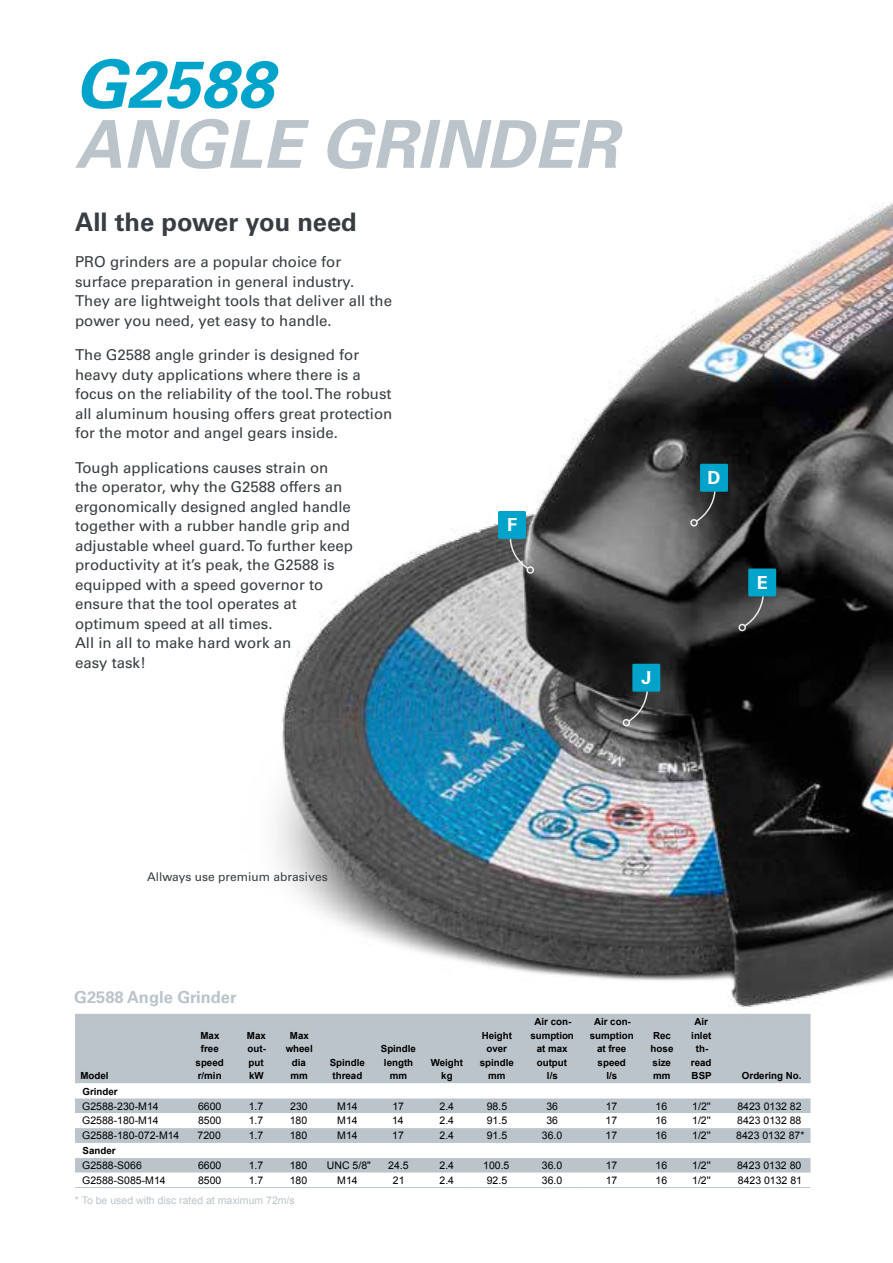
<style>
.page{position:relative;width:893px;height:1263px;background:#fff}
.page>*{position:absolute;margin:0;border:0;box-sizing:border-box;transform-origin:0 0}
.t1{font:italic 700 66px "Univers LT Std";color:#bbc4ca}
.t2{font:italic 700 66px "Univers LT Std";color:#00a3c9}
.t3{font:700 25.5px "Univers LT Std";color:#373d42}
.t4{font:700 18px "Univers LT Std";color:#fff}
.t5{font:700 16.5px "Univers LT Std";color:#bbc4ca}
.t6{font:15px/19.5px "Univers LT Std";color:#373d42}
.t7{font:12px "Univers LT Std";color:#373d42}
.t8{font:10.5px "Arial";color:#000}
.t9{font:10.5px "Arial";color:#bbc4ca}
.t10{font:700 9.75px/13.5px "Arial";color:#000;text-align:center}
</style>
<div class="page">
<div style="left:75px;top:1014px;width:735px;height:69px;background:#bbc4ca"></div>
<svg style="left:75px;top:1083px;width:735px;height:90px"></svg>
<hr style="left:75px;top:1187px;width:107px;height:1px;background:#bbc4ca">
<hr style="left:182px;top:1187px;width:51px;height:1px;background:#bbc4ca">
<hr style="left:233px;top:1187px;width:42px;height:1px;background:#bbc4ca">
<hr style="left:275px;top:1187px;width:44px;height:1px;background:#bbc4ca">
<hr style="left:319px;top:1187px;width:52px;height:1px;background:#bbc4ca">
<hr style="left:371px;top:1187px;width:50px;height:1px;background:#bbc4ca">
<hr style="left:421px;top:1187px;width:47px;height:1px;background:#bbc4ca">
<hr style="left:468px;top:1187px;width:53px;height:1px;background:#bbc4ca">
<hr style="left:521px;top:1187px;width:58px;height:1px;background:#bbc4ca">
<hr style="left:579px;top:1187px;width:61px;height:1px;background:#bbc4ca">
<hr style="left:640px;top:1187px;width:39px;height:1px;background:#bbc4ca">
<hr style="left:679px;top:1187px;width:40px;height:1px;background:#bbc4ca">
<hr style="left:719px;top:1187px;width:91px;height:1px;background:#bbc4ca">
<img style="left:104px;top:203px;width:789px;height:870px">
<svg style="left:627px;top:686px;width:22px;height:37px"></svg>
<div style="left:623px;top:719px;width:7px;height:7px;border:2px solid #fff;border-radius:50%"></div>
<div style="left:632px;top:664px;width:28px;height:28px;background:#00a3c9;border-radius:2px"></div>
<svg style="left:694px;top:486px;width:22px;height:37px"></svg>
<div style="left:690px;top:519px;width:8px;height:7px;border:2px solid #fff;border-radius:50%"></div>
<div style="left:700px;top:464px;width:28px;height:28px;background:#00a3c9;border-radius:2px"></div>
<svg style="left:743px;top:591px;width:22px;height:37px"></svg>
<div style="left:738px;top:624px;width:8px;height:7px;border:2px solid #fff;border-radius:50%"></div>
<div style="left:748px;top:568px;width:28px;height:28px;background:#00a3c9;border-radius:2px"></div>
<svg style="left:509px;top:535px;width:21px;height:35px"></svg>
<div style="left:527px;top:566px;width:7px;height:8px;border:2px solid #fff;border-radius:50%"></div>
<div style="left:498px;top:511px;width:28px;height:28px;background:#00a3c9;border-radius:2px"></div>
<h1 class="t2" style="left:75px;top:46px;width:200px">G2588</h1>
<h1 class="t1" style="left:75px;top:106px;width:544px">ANGLE GRINDER</h1>
<h2 class="t3" style="left:75px;top:207px;width:283px">All the power you need</h2>
<p class="t6" style="left:75px;top:252px;width:319px">PRO grinders are a popular choice for surface preparation in general industry.<br>They are lightweight tools that deliver all the power you need, yet easy to handle.</p>
<p class="t6" style="left:75px;top:345px;width:319px">The G2588 angle grinder is designed for heavy duty applications where there is a focus on the reliability of the tool. The robust all aluminum housing offers great protection for the motor and angel gears inside.</p>
<p class="t6" style="left:75px;top:458px;width:280px">Tough applications causes strain on the operator, why the G2588 offers an ergonomically designed angled handle together with a rubber handle grip and adjustable wheel guard. To further keep productivity at it’s peak, the G2588 is equipped with a speed governor to ensure that the tool operates at optimum speed at all times.<br>All in all to make hard work an<br>easy task!</p>
<p class="t4" style="left:507px;top:515px;width:12px">F</p>
<p class="t4" style="left:641px;top:667px;width:12px">J</p>
<p class="t4" style="left:707px;top:467px;width:14px">D</p>
<p class="t4" style="left:757px;top:572px;width:12px">E</p>
<p class="t7" style="left:147px;top:870px;width:182px">Allways use premium abrasives</p>
<p class="t5" style="left:74px;top:988px;width:164px">G2588 Angle Grinder</p>
<p class="t10" style="left:80px;top:1069px;width:30px">Model</p>
<p class="t10" style="left:196px;top:1029px;width:30px">Max free speed r/min</p>
<p class="t10" style="left:247px;top:1029px;width:21px;text-align:left">Max out&shy;put kW</p>
<p class="t10" style="left:286px;top:1029px;width:29px">Max wheel dia mm</p>
<p class="t10" style="left:330px;top:1056px;width:37px;text-align:left">Spindle thread</p>
<p class="t10" style="left:381px;top:1042px;width:36px">Spindle length mm</p>
<p class="t10" style="left:431px;top:1056px;width:34px">Weight kg</p>
<p class="t10" style="left:480px;top:1029px;width:36px">Height over spindle mm</p>
<p class="t10" style="left:530px;top:1015px;width:45px">Air con&shy;sumption at max output l/s</p>
<p class="t10" style="left:590px;top:1015px;width:45px">Air con&shy;sumption at free speed<br>l/s</p>
<p class="t10" style="left:651px;top:1029px;width:24px;text-align:left">Rec hose size mm</p>
<p class="t10" style="left:691px;top:1015px;width:22px">Air inlet th&shy;read<br>BSP</p>
<p class="t10" style="left:742px;top:1069px;width:61px">Ordering No.</p>
<p class="t10" style="left:82px;top:1085px;width:37px">Grinder</p>
<p class="t8" style="left:82px;top:1099px;width:78px">G2588-230-M14</p>
<p class="t8" style="left:198px;top:1099px;width:25px">6600</p>
<p class="t8" style="left:249px;top:1099px;width:16px">1.7</p>
<p class="t8" style="left:290px;top:1099px;width:19px">230</p>
<p class="t8" style="left:337px;top:1099px;width:22px">M14</p>
<p class="t8" style="left:392px;top:1099px;width:13px">17</p>
<p class="t8" style="left:440px;top:1099px;width:16px">2.4</p>
<p class="t8" style="left:487px;top:1099px;width:22px">98.5</p>
<p class="t8" style="left:546px;top:1099px;width:13px">36</p>
<p class="t8" style="left:606px;top:1099px;width:13px">17</p>
<p class="t8" style="left:655px;top:1099px;width:13px">16</p>
<p class="t8" style="left:692px;top:1099px;width:20px">1/2''</p>
<p class="t8" style="left:737px;top:1099px;width:66px">8423 0132 82</p>
<p class="t8" style="left:82px;top:1114px;width:78px">G2588-180-M14</p>
<p class="t8" style="left:198px;top:1114px;width:25px">8500</p>
<p class="t8" style="left:249px;top:1114px;width:16px">1.7</p>
<p class="t8" style="left:290px;top:1114px;width:19px">180</p>
<p class="t8" style="left:337px;top:1114px;width:22px">M14</p>
<p class="t8" style="left:392px;top:1114px;width:13px">14</p>
<p class="t8" style="left:439px;top:1114px;width:16px">2.4</p>
<p class="t8" style="left:487px;top:1114px;width:22px">91.5</p>
<p class="t8" style="left:546px;top:1114px;width:13px">36</p>
<p class="t8" style="left:606px;top:1114px;width:13px">17</p>
<p class="t8" style="left:655px;top:1114px;width:13px">16</p>
<p class="t8" style="left:692px;top:1114px;width:20px">1/2''</p>
<p class="t8" style="left:737px;top:1114px;width:66px">8423 0132 88</p>
<p class="t8" style="left:82px;top:1129px;width:99px">G2588-180-072-M14</p>
<p class="t8" style="left:198px;top:1129px;width:25px">7200</p>
<p class="t8" style="left:249px;top:1129px;width:16px">1.7</p>
<p class="t8" style="left:290px;top:1129px;width:19px">180</p>
<p class="t8" style="left:337px;top:1129px;width:22px">M14</p>
<p class="t8" style="left:392px;top:1129px;width:13px">17</p>
<p class="t8" style="left:439px;top:1129px;width:16px">2.4</p>
<p class="t8" style="left:487px;top:1129px;width:22px">91.5</p>
<p class="t8" style="left:542px;top:1129px;width:22px">36.0</p>
<p class="t8" style="left:606px;top:1129px;width:13px">17</p>
<p class="t8" style="left:655px;top:1129px;width:13px">16</p>
<p class="t8" style="left:692px;top:1129px;width:20px">1/2''</p>
<p class="t8" style="left:736px;top:1129px;width:70px">8423 0132 87*</p>
<p class="t10" style="left:82px;top:1144px;width:35px">Sander</p>
<p class="t8" style="left:82px;top:1158px;width:61px">G2588-S066</p>
<p class="t8" style="left:198px;top:1158px;width:25px">6600</p>
<p class="t8" style="left:249px;top:1158px;width:16px">1.7</p>
<p class="t8" style="left:290px;top:1158px;width:19px">180</p>
<p class="t8" style="left:327px;top:1158px;width:45px">UNC 5/8"</p>
<p class="t8" style="left:388px;top:1158px;width:22px">24.5</p>
<p class="t8" style="left:440px;top:1158px;width:16px">2.4</p>
<p class="t8" style="left:483px;top:1158px;width:28px">100.5</p>
<p class="t8" style="left:542px;top:1158px;width:22px">36.0</p>
<p class="t8" style="left:606px;top:1158px;width:13px">17</p>
<p class="t8" style="left:655px;top:1158px;width:13px">16</p>
<p class="t8" style="left:692px;top:1158px;width:20px">1/2''</p>
<p class="t8" style="left:737px;top:1158px;width:66px">8423 0132 80</p>
<p class="t8" style="left:82px;top:1173px;width:85px">G2588-S085-M14</p>
<p class="t8" style="left:198px;top:1173px;width:25px">8500</p>
<p class="t8" style="left:249px;top:1173px;width:16px">1.7</p>
<p class="t8" style="left:290px;top:1173px;width:19px">180</p>
<p class="t8" style="left:337px;top:1173px;width:22px">M14</p>
<p class="t8" style="left:393px;top:1173px;width:13px">21</p>
<p class="t8" style="left:439px;top:1173px;width:16px">2.4</p>
<p class="t8" style="left:487px;top:1173px;width:22px">92.5</p>
<p class="t8" style="left:542px;top:1173px;width:22px">36.0</p>
<p class="t8" style="left:606px;top:1173px;width:13px">17</p>
<p class="t8" style="left:655px;top:1173px;width:13px">16</p>
<p class="t8" style="left:692px;top:1173px;width:20px">1/2''</p>
<p class="t8" style="left:738px;top:1173px;width:66px">8423 0132 81</p>
<p class="t9" style="left:75px;top:1193px;width:221px">* To be used with disc rated at maximum 72m/s</p>
</div>
